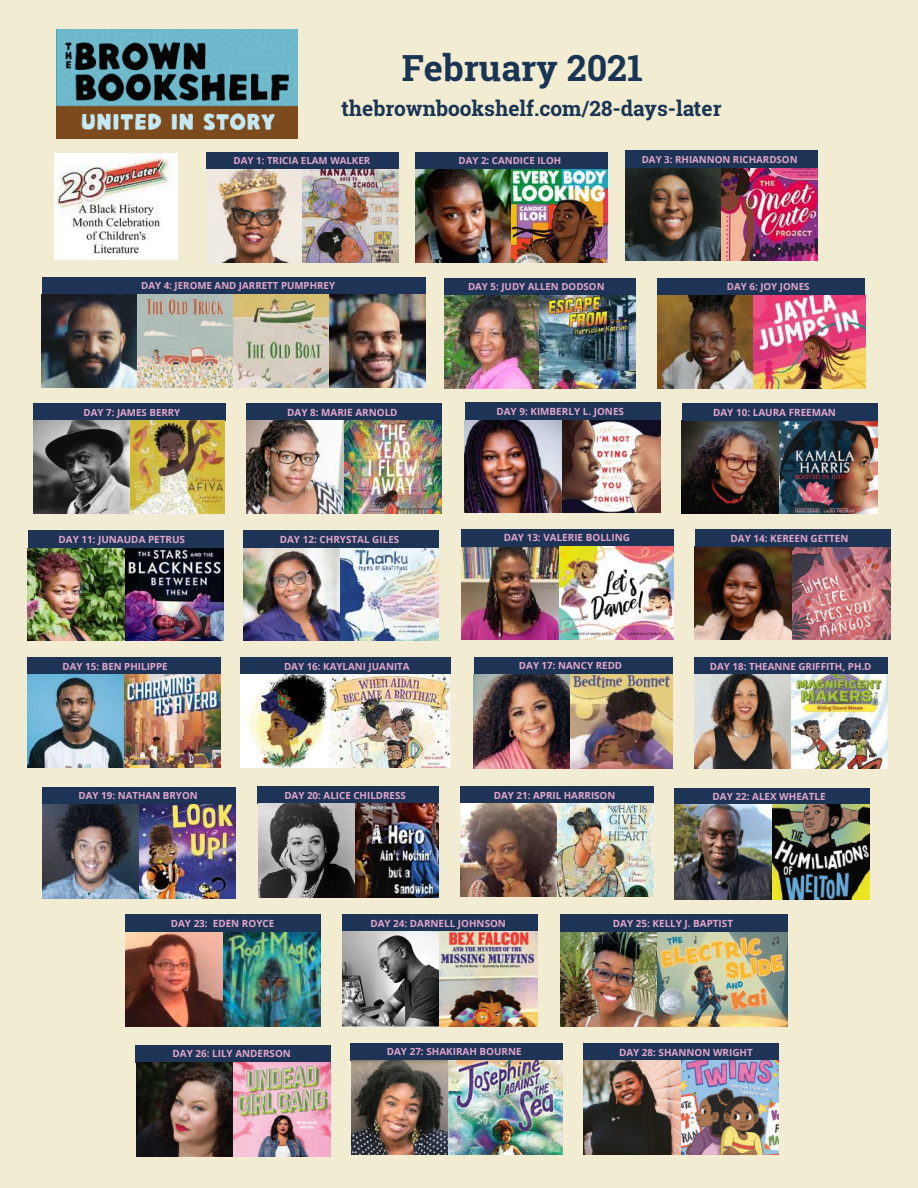
<style>
.page{position:relative;width:918px;height:1188px;background:#f2ecd3}
.page>*{position:absolute;margin:0;border:0;box-sizing:border-box;transform-origin:0 0}
.t1{font:700 36px "Roboto Slab";color:#1a3553}
.t2{font:700 21px "Roboto Slab";color:#1a3553}
.t3{font:700 9.9px "Open Sans";color:#e2a6ca}
.t4{font:700 9.75px "Open Sans";color:#e2a6ca}
</style>
<div class="page">
<img style="left:56px;top:29px;width:242px;height:110px">
<img style="left:54px;top:154px;width:124px;height:105px">
<div style="left:626px;top:151px;width:192px;height:17px;background:#1d3457"></div>
<div style="left:207px;top:153px;width:192px;height:17px;background:#1d3457"></div>
<div style="left:42px;top:277px;width:383px;height:17px;background:#1d3457"></div>
<div style="left:444px;top:278px;width:192px;height:18px;background:#1d3457"></div>
<div style="left:657px;top:278px;width:208px;height:18px;background:#1d3457"></div>
<div style="left:33px;top:403px;width:192px;height:18px;background:#1d3457"></div>
<div style="left:415px;top:152px;width:192px;height:17px;background:#1d3457"></div>
<img style="left:207px;top:169px;width:192px;height:93px">
<img style="left:415px;top:169px;width:192px;height:93px">
<img style="left:657px;top:296px;width:208px;height:92px">
<img style="left:33px;top:421px;width:192px;height:93px">
<img style="left:626px;top:168px;width:191px;height:93px">
<img style="left:42px;top:294px;width:383px;height:93px">
<img style="left:444px;top:296px;width:192px;height:93px">
<img style="left:682px;top:421px;width:196px;height:93px">
<div style="left:682px;top:403px;width:196px;height:18px;background:#1d3457"></div>
<div style="left:247px;top:403px;width:195px;height:18px;background:#1d3457"></div>
<img style="left:28px;top:548px;width:196px;height:93px">
<div style="left:28px;top:531px;width:196px;height:17px;background:#1d3457"></div>
<img style="left:243px;top:548px;width:196px;height:93px">
<div style="left:243px;top:531px;width:196px;height:17px;background:#1d3457"></div>
<img style="left:461px;top:547px;width:213px;height:92px">
<div style="left:461px;top:529px;width:213px;height:18px;background:#1d3457"></div>
<img style="left:695px;top:547px;width:196px;height:92px">
<div style="left:695px;top:529px;width:196px;height:18px;background:#1d3457"></div>
<img style="left:247px;top:421px;width:195px;height:93px">
<img style="left:465px;top:420px;width:195px;height:93px">
<div style="left:465px;top:402px;width:195px;height:18px;background:#1d3457"></div>
<div style="left:474px;top:657px;width:199px;height:18px;background:#1d3457"></div>
<div style="left:27px;top:658px;width:194px;height:17px;background:#1d3457"></div>
<div style="left:694px;top:657px;width:193px;height:18px;background:#1d3457"></div>
<div style="left:42px;top:787px;width:193px;height:18px;background:#1d3457"></div>
<div style="left:258px;top:786px;width:181px;height:18px;background:#1d3457"></div>
<div style="left:460px;top:786px;width:193px;height:18px;background:#1d3457"></div>
<div style="left:240px;top:657px;width:211px;height:17px;background:#1d3457"></div>
<img style="left:28px;top:674px;width:193px;height:94px">
<img style="left:240px;top:674px;width:89px;height:94px">
<img style="left:258px;top:804px;width:181px;height:93px">
<img style="left:460px;top:803px;width:193px;height:94px">
<img style="left:474px;top:675px;width:199px;height:93px">
<img style="left:694px;top:675px;width:193px;height:93px">
<img style="left:42px;top:805px;width:193px;height:93px">
<img style="left:329px;top:674px;width:121px;height:94px">
<div style="left:342px;top:914px;width:196px;height:18px;background:#1d3457"></div>
<div style="left:675px;top:788px;width:195px;height:17px;background:#1d3457"></div>
<div style="left:560px;top:914px;width:228px;height:18px;background:#1d3457"></div>
<div style="left:136px;top:1045px;width:195px;height:17px;background:#1d3457"></div>
<div style="left:350px;top:1043px;width:212px;height:17px;background:#1d3457"></div>
<div style="left:583px;top:1043px;width:196px;height:17px;background:#1d3457"></div>
<div style="left:126px;top:914px;width:195px;height:18px;background:#1d3457"></div>
<img style="left:675px;top:805px;width:195px;height:94px">
<img style="left:126px;top:932px;width:195px;height:94px">
<img style="left:351px;top:1060px;width:211px;height:95px">
<img style="left:584px;top:1060px;width:194px;height:95px">
<img style="left:342px;top:932px;width:195px;height:94px">
<img style="left:560px;top:932px;width:228px;height:94px">
<img style="left:136px;top:1062px;width:195px;height:95px">
<h1 class="t1" style="left:402px;top:43px;width:243px">February 2021</h1>
<h2 class="t2" style="left:341px;top:94px;width:382px">thebrownbookshelf.com/28-days-later</h2>
<p class="t4" style="left:642px;top:153px;width:157px">DAY 3: RHIANNON RICHARDSON</p>
<p class="t4" style="left:459px;top:154px;width:104px">DAY 2: CANDICE ILOH</p>
<p class="t4" style="left:234px;top:154px;width:138px">DAY 1: TRICIA ELAM WALKER</p>
<p class="t4" style="left:141px;top:279px;width:195px">DAY 4: JEROME AND JARRETT PUMPHREY</p>
<p class="t4" style="left:468px;top:280px;width:138px">DAY 5: JUDY ALLEN DODSON</p>
<p class="t4" style="left:727px;top:280px;width:84px">DAY 6: JOY JONES</p>
<p class="t4" style="left:84px;top:406px;width:98px">DAY 7: JAMES BERRY</p>
<p class="t3" style="left:496px;top:405px;width:129px">DAY 9: KIMBERLY L. JONES</p>
<p class="t3" style="left:287px;top:405px;width:112px">DAY 8: MARIE ARNOLD</p>
<p class="t3" style="left:713px;top:405px;width:124px">DAY 10: LAURA FREEMAN</p>
<p class="t3" style="left:58px;top:533px;width:128px">DAY 11: JUNAUDA PETRUS</p>
<p class="t3" style="left:280px;top:532px;width:121px">DAY 12: CHRYSTAL GILES</p>
<p class="t3" style="left:504px;top:531px;width:128px">DAY 13: VALERIE BOLLING</p>
<p class="t3" style="left:731px;top:532px;width:119px">DAY 14: KEREEN GETTEN</p>
<p class="t4" style="left:63px;top:660px;width:107px">DAY 15: BEN PHILIPPE</p>
<p class="t4" style="left:519px;top:659px;width:105px">DAY 17: NANCY REDD</p>
<p class="t4" style="left:710px;top:659px;width:163px">DAY 18: THEANNE GRIFFITH, PH.D</p>
<p class="t4" style="left:284px;top:660px;width:127px">DAY 16: KAYLANI JUANITA</p>
<p class="t4" style="left:79px;top:789px;width:121px">DAY 19: NATHAN BRYON</p>
<p class="t4" style="left:284px;top:789px;width:123px">DAY 20: ALICE CHILDRESS</p>
<p class="t4" style="left:494px;top:789px;width:123px">DAY 21: APRIL HARRISON</p>
<p class="t3" style="left:713px;top:790px;width:115px">DAY 22: ALEX WHEATLE</p>
<p class="t3" style="left:171px;top:917px;width:105px">DAY 23: EDEN ROYCE</p>
<p class="t3" style="left:370px;top:916px;width:137px">DAY 24: DARNELL JOHNSON</p>
<p class="t3" style="left:613px;top:916px;width:122px">DAY 25: KELLY J. BAPTIST</p>
<p class="t3" style="left:173px;top:1046px;width:120px">DAY 26: LILY ANDERSON</p>
<p class="t3" style="left:387px;top:1045px;width:136px">DAY 27: SHAKIRAH BOURNE</p>
<p class="t3" style="left:619px;top:1045px;width:135px">DAY 28: SHANNON WRIGHT</p>
</div>
